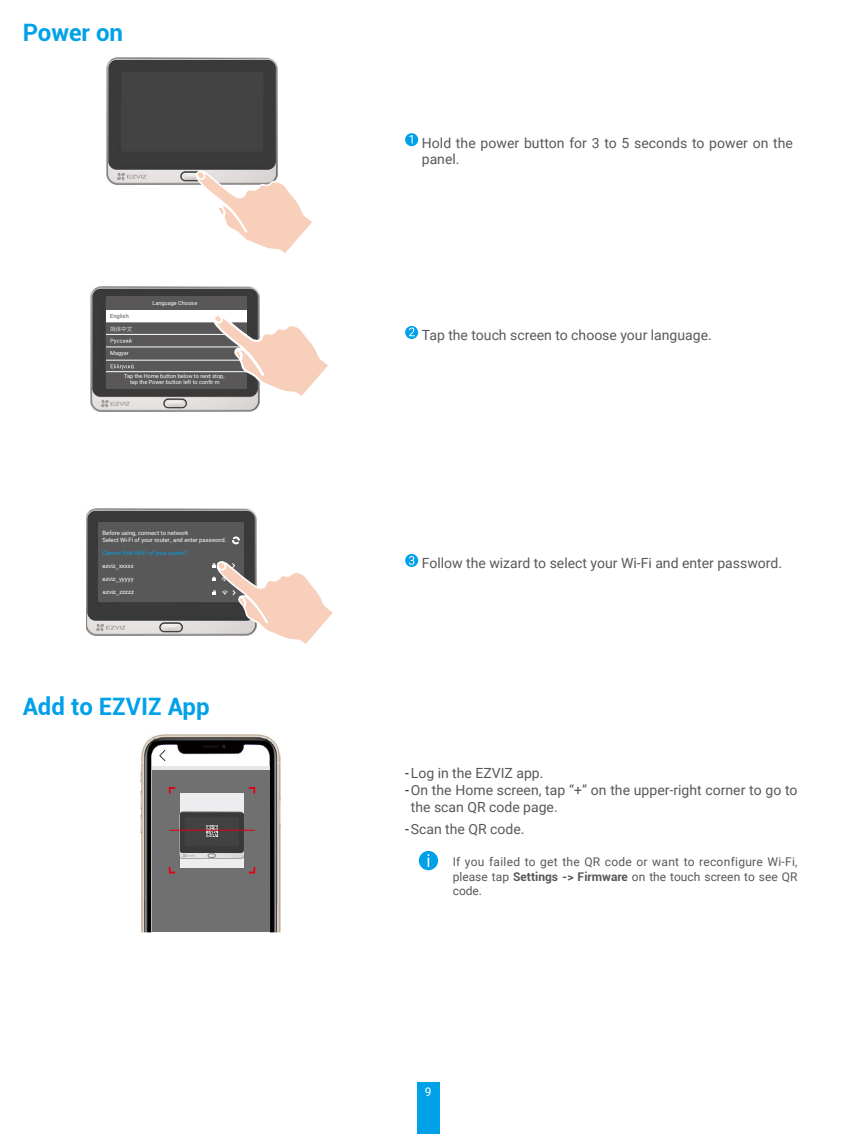
<style>
.page{position:relative;width:851px;height:1134px;background:#fff}
.page>*{position:absolute;margin:0;border:0;box-sizing:border-box;transform-origin:0 0}
.t1{font:700 24px "Roboto";color:#00a1e9}
.t2{font:14px/16.8px "Roboto";color:#595857}
.t3{font:12px/14.4px "Roboto";color:#595857;text-align:justify}
.t4{font:12px "Roboto";color:#fff}
.t5{font:5.8px/7px "Roboto";color:#fff}
.t6{font:5.8px "Arial";color:#fff}
.t7{font:5.8px "Roboto";color:#00a1e9}
.t8{font:5.6px/6.6px "Roboto";color:#fff;text-align:center}
.t9{font:5.6px "Roboto";color:#595757}
.t10{font:5.6px "FZLTXHJW GB1 0";color:#fff}
.s1{color:#231916}
.s2{font-weight:700}
</style>
<div class="page">
<div style="left:417px;top:1083px;width:22px;height:51px;background:#00a1e9"></div>
<img style="left:107px;top:58px;width:170px;height:126px">
<svg style="left:195px;top:169px;width:117px;height:84px"></svg>
<svg style="left:405px;top:133px;width:13px;height:13px"></svg>
<svg style="left:409px;top:135px;width:3px;height:8px"></svg>
<img style="left:90px;top:286px;width:169px;height:126px">
<div style="left:106px;top:296px;width:141px;height:93px;background:#595757"></div>
<svg style="left:111px;top:338px;width:20px;height:6px"></svg>
<svg style="left:111px;top:364px;width:23px;height:5px"></svg>
<hr style="left:106px;top:334px;width:141px;height:1px;background:#fff">
<hr style="left:106px;top:347px;width:141px;height:1px;background:#fff">
<hr style="left:106px;top:360px;width:141px;height:1px;background:#fff">
<hr style="left:106px;top:371px;width:141px;height:1px;background:#fff">
<div style="left:106px;top:310px;width:141px;height:12px;background:#fff"></div>
<svg style="left:211px;top:312px;width:117px;height:100px"></svg>
<svg style="left:405px;top:326px;width:13px;height:13px"></svg>
<svg style="left:409px;top:328px;width:5px;height:8px"></svg>
<img style="left:86px;top:509px;width:171px;height:126px">
<div style="left:98px;top:522px;width:146px;height:80px;background:#595858"></div>
<svg style="left:232px;top:536px;width:8px;height:9px"></svg>
<svg style="left:212px;top:560px;width:121px;height:85px"></svg>
<svg style="left:405px;top:554px;width:13px;height:13px"></svg>
<svg style="left:409px;top:556px;width:5px;height:9px"></svg>
<img style="left:140px;top:734px;width:140px;height:198px">
<div style="left:152px;top:769px;width:118px;height:163px;background:#707070"></div>
<hr style="left:152px;top:766px;width:117px;height:3px;background:#e6e6e6">
<svg style="left:159px;top:750px;width:6px;height:11px"></svg>
<div style="left:180px;top:793px;width:64px;height:74px;background:#ededf0"></div>
<img style="left:179px;top:811px;width:65px;height:48px">
<svg style="left:206px;top:825px;width:11px;height:11px"></svg>
<svg style="left:169px;top:787px;width:6px;height:6px"></svg>
<svg style="left:249px;top:787px;width:6px;height:6px"></svg>
<svg style="left:169px;top:867px;width:6px;height:6px"></svg>
<svg style="left:249px;top:867px;width:6px;height:6px"></svg>
<hr style="left:169px;top:830px;width:86px;height:1px;background:#e60012">
<div style="left:419px;top:851px;width:19px;height:19px;background:#00a1e9;border-radius:50%"></div>
<svg style="left:427px;top:854px;width:2px;height:13px"></svg>
<h1 class="t1" style="left:23px;top:15px;width:102px">Power on</h1>
<p class="t9" style="left:110px;top:312px;width:20px">English</p>
<p class="t10" style="left:110px;top:325px;width:24px">简体中文</p>
<p class="t8" style="left:110px;top:350px;width:20px">Magyar</p>
<p class="t8" style="left:152px;top:299px;width:46px">Language Choose</p>
<p class="t8" style="left:124px;top:372px;width:102px">Tap the Home button below to next stop, tap the Power button left to confir m</p>
<p class="t5" style="left:103px;top:529px;width:125px">Before using, connect to network<br>Select Wi-Fi of your router, and enter password.</p>
<p class="t7" style="left:103px;top:548px;width:86px">Cannot find Wi-Fi of your router?</p>
<p class="t6" style="left:102px;top:561px;width:33px">ezviz_xxxxx</p>
<p class="t6" style="left:102px;top:575px;width:33px">ezviz_yyyyy</p>
<p class="t6" style="left:103px;top:588px;width:33px">ezviz_zzzzz</p>
<h1 class="t1" style="left:23px;top:689px;width:188px">Add to EZVIZ App</h1>
<p class="t2" style="left:422px;top:134px;width:373px">Hold the power button for 3 to 5 seconds to power on the panel.</p>
<p class="t2" style="left:422px;top:326px;width:291px">Tap the touch screen to choose your language.</p>
<p class="t2" style="left:422px;top:554px;width:361px">Follow the wizard to select your Wi-Fi and enter password.</p>
<p class="t2" style="left:405px;top:764px;width:140px"><span class="s1">-</span>Log in the EZVIZ app.</p>
<p class="t2" style="left:405px;top:781px;width:394px"><span class="s1">-</span>On the Home screen, tap “+” on the upper-right corner to go to</p>
<p class="t2" style="left:411px;top:798px;width:148px">the scan QR code page.</p>
<p class="t2" style="left:405px;top:820px;width:121px"><span class="s1">-</span>Scan the QR code.</p>
<p class="t3" style="left:452px;top:854px;width:346px">If you failed to get the QR code or want to reconfigure Wi-Fi, please tap <span class="s2">Settings -&gt; Firmware</span> on the touch screen to see QR code.</p>
<p class="t4" style="left:425px;top:1083px;width:8px">9</p>
</div>
